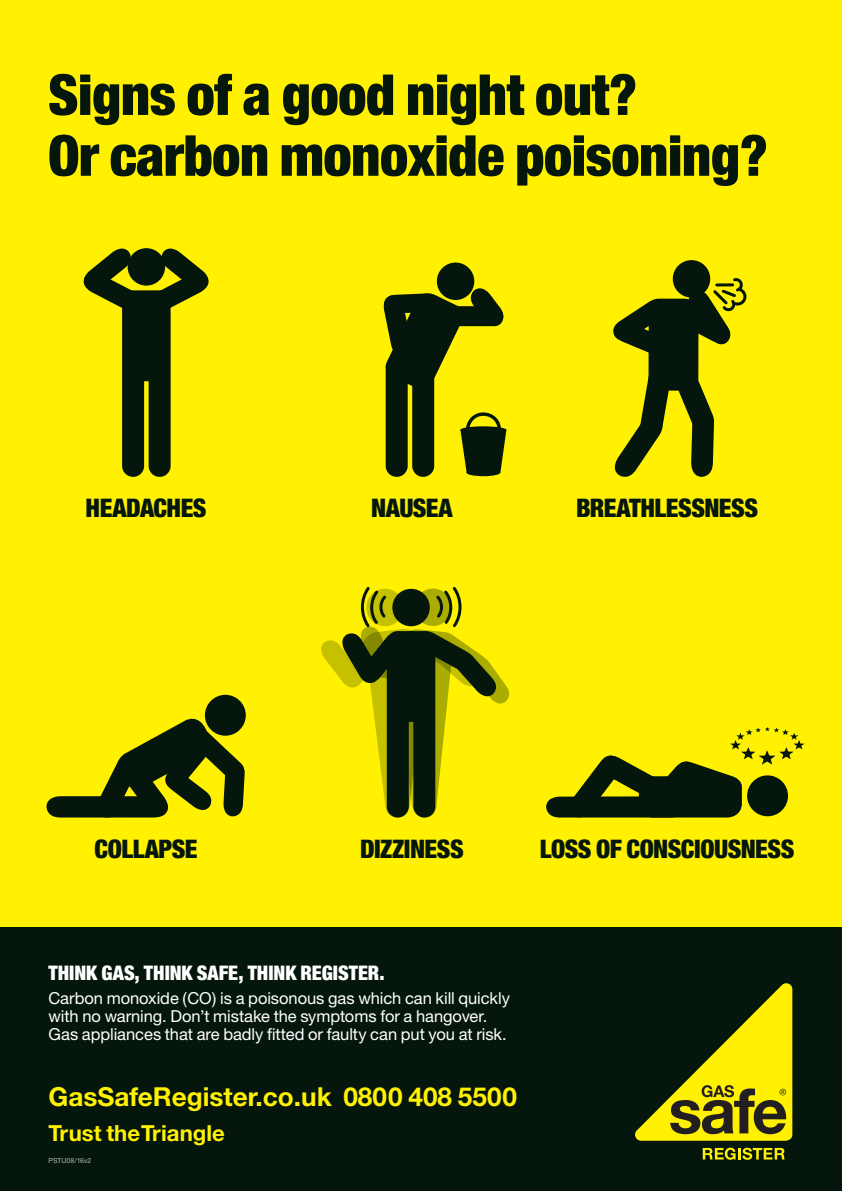
<style>
.page{position:relative;width:842px;height:1191px;background:#fff}
.page>*{position:absolute;margin:0;border:0;box-sizing:border-box;transform-origin:0 0}
.t1{font:900 condensed 56.6px/60.8px "Helvetica Neue";letter-spacing:-.01em;color:#05170c}
.t2{font:700 26.2px "Helvetica Neue CE";color:#fff101}
.t3{font:900 condensed 25.5px "Helvetica Neue";letter-spacing:-.02em;color:#05170c}
.t4{font:700 22.2px "Helvetica Neue CE";color:#fff101}
.t5{font:900 condensed 20px "Helvetica Neue";color:#fff}
.t6{font:16.5px/18px "Helvetica Neue CE";letter-spacing:-.005em;color:#fff}
.t7{font:7px "Helvetica Neue CE";color:#abb6ae}
</style>
<div class="page">
<div style="left:0;top:0;width:842px;height:936px;background:#fff101"></div>
<div style="left:0;top:927px;width:842px;height:264px;background:#05170c"></div>
<svg style="left:703px;top:1147px;width:82px;height:12px"></svg>
<svg style="left:635px;top:983px;width:157px;height:157px"></svg>
<svg style="left:83px;top:248px;width:126px;height:229px"></svg>
<svg style="left:321px;top:587px;width:189px;height:231px"></svg>
<div style="left:205px;top:695px;width:41px;height:40px;background:#05170c;border-radius:50%"></div>
<svg style="left:46px;top:714px;width:200px;height:104px"></svg>
<div style="left:673px;top:260px;width:37px;height:37px;background:#05170c;border-radius:50%"></div>
<svg style="left:613px;top:277px;width:134px;height:200px"></svg>
<div style="left:437px;top:262px;width:37px;height:38px;background:#05170c;border-radius:50%"></div>
<svg style="left:383px;top:284px;width:124px;height:193px"></svg>
<svg style="left:546px;top:727px;width:258px;height:91px"></svg>
<p class="t1" style="left:48px;top:63px;width:721px">Signs of a good night out?<br>Or carbon monoxide poisoning?</p>
<p class="t3" style="left:86px;top:492px;width:122px">HEADACHES</p>
<p class="t3" style="left:371px;top:492px;width:83px">NAUSEA</p>
<p class="t3" style="left:576px;top:492px;width:184px">BREATHLESSNESS</p>
<p class="t3" style="left:95px;top:833px;width:104px">COLLAPSE</p>
<p class="t3" style="left:360px;top:833px;width:105px">DIZZINESS</p>
<p class="t3" style="left:540px;top:833px;width:256px">LOSS OF CONSCIOUSNESS</p>
<p class="t5" style="left:49px;top:960px;width:337px">THINK GAS, THINK SAFE, THINK REGISTER.</p>
<p class="t6" style="left:49px;top:989px;width:463px">Carbon monoxide (CO) is a poisonous gas which can kill quickly with no warning. Don’t mistake the symptoms for a hangover.<br>Gas appliances that are badly fitted or faulty can put you at risk.</p>
<p class="t2" style="left:49px;top:1080px;width:470px">GasSafeRegister.co.uk 0800 408 5500</p>
<p class="t4" style="left:49px;top:1119px;width:178px">Trust the Triangle</p>
<p class="t7" style="left:49px;top:1155px;width:44px">PSTU08/16v2</p>
</div>
